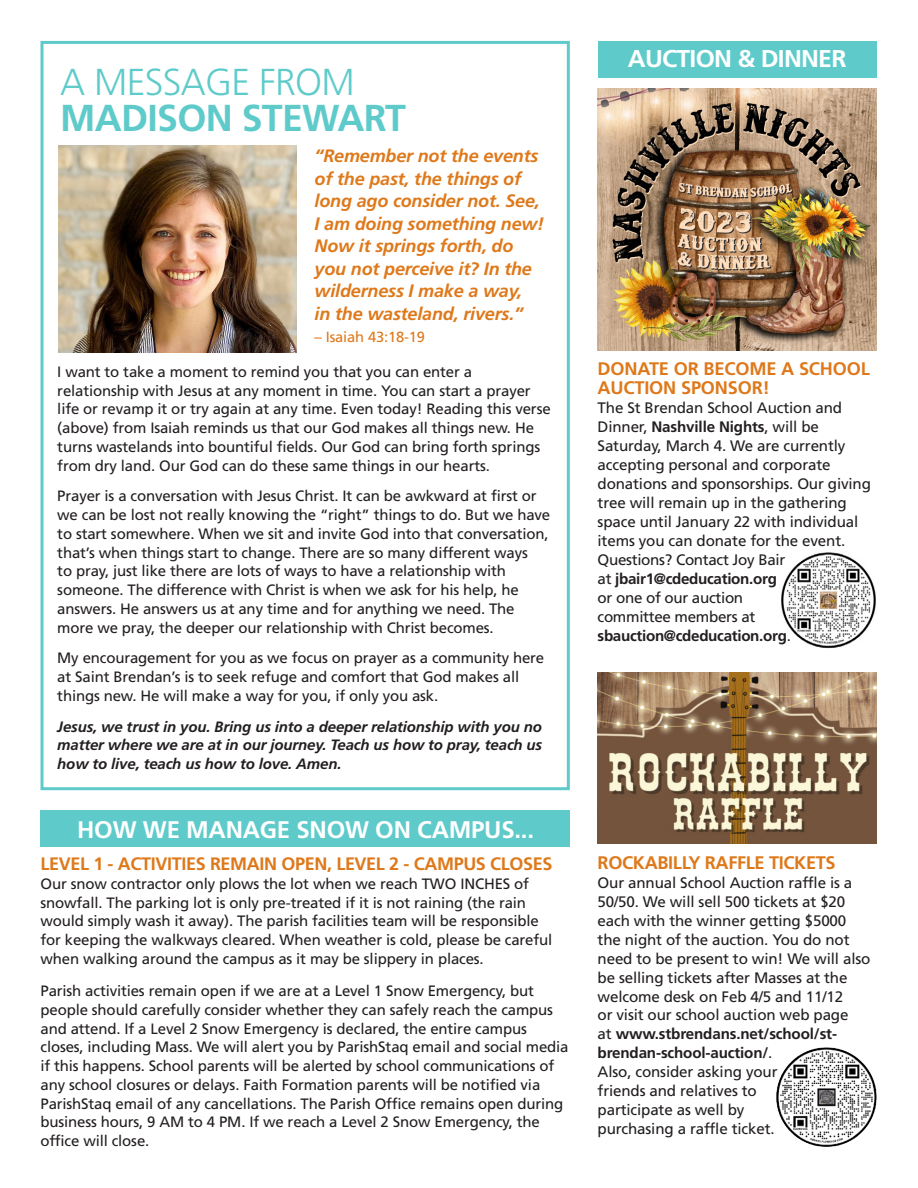
<style>
.page{position:relative;width:918px;height:1188px;background:#fff}
.page>*{position:absolute;margin:0;border:0;box-sizing:border-box;transform-origin:0 0}
.t1{font:700 37.5px "Frutiger LT Std";letter-spacing:-.02em;color:#5ecbca}
.t2{font:300 37.5px "Frutiger LT Std";letter-spacing:-.02em;color:#5ecbca}
.t3{font:700 24.3px "Frutiger LT Std";letter-spacing:-.03em;color:#fff}
.t4{font:700 24px "Frutiger LT Std";letter-spacing:-.01em;color:#fff}
.t5{font:700 18.15px/19.6px "Frutiger LT Std";letter-spacing:-.01em;color:#de791b}
.t6{font:italic 700 18px/22.5px "Frutiger LT Std";letter-spacing:-.01em;color:#de791b}
.t7{font:700 18px "Frutiger LT Std";letter-spacing:-.02em;color:#de791b}
.t8{font:15.15px/18.9px "Frutiger LT Std";letter-spacing:-.01em;color:#231f20}
.t9{font:700 15.15px "Frutiger LT Std";letter-spacing:-.02em;color:#231f20}
.t10{font:15px/18.8px "Frutiger LT Std";letter-spacing:-.01em;color:#231f20}
.t11{font:italic 700 15px/18.8px "Frutiger LT Std";letter-spacing:-.01em;color:#231f20;text-align:justify}
.t12{font:14.7px "Frutiger LT Std";letter-spacing:-.01em;color:#de791b}
.s1{font-weight:700}
.s2{font-weight:400}
</style>
<div class="page">
<img style="left:776px;top:1047px;width:101px;height:100px">
<img style="left:781px;top:552px;width:95px;height:96px">
<img style="left:59px;top:146px;width:237px;height:207px">
<img style="left:598px;top:88px;width:279px;height:262px">
<div style="left:598px;top:41px;width:279px;height:37px;background:#5ecbca"></div>
<img style="left:598px;top:673px;width:279px;height:171px">
<div style="left:40px;top:41px;width:530px;height:749px;border:3px solid #5ecbca"></div>
<div style="left:40px;top:811px;width:530px;height:36px;background:#5ecbca"></div>
<p class="t2" style="left:60px;top:61px;width:296px">A MESSAGE FROM</p>
<p class="t1" style="left:60px;top:96px;width:347px">MADISON STEWART</p>
<p class="t6" style="left:315px;top:145px;width:231px">“Remember not the events of the past, the things of long ago consider not. See,<br>I am doing something new!<br>Now it springs forth, do you not perceive it? In the wilderness I make a way,</p>
<p class="t6" style="left:315px;top:302px;width:210px">in the wasteland, rivers.”</p>
<p class="t12" style="left:315px;top:328px;width:112px">– Isaiah 43:18-19</p>
<p class="t10" style="left:57px;top:362px;width:495px">I want to take a moment to remind you that you can enter a relationship with Jesus at any moment in time. You can start a prayer life or revamp it or try again at any time. Even today! Reading this verse (above) from Isaiah reminds us that our God makes all things new. He turns wastelands into bountiful fields. Our God can bring forth springs from dry land. Our God can do these same things in our hearts.</p>
<p class="t10" style="left:57px;top:487px;width:494px">Prayer is a conversation with Jesus Christ. It can be awkward at first or we can be lost not really knowing the “right” things to do. But we have to start somewhere. When we sit and invite God into that conversation, that’s when things start to change. There are so many different ways<br>to pray, just like there are lots of ways to have a relationship with someone. The difference with Christ is when we ask for his help, he answers. He answers us at any time and for anything we need. The more we pray, the deeper our relationship with Christ becomes.</p>
<p class="t10" style="left:57px;top:649px;width:489px">My encouragement for you as we focus on prayer as a community here at Saint Brendan’s is to seek refuge and comfort that God makes all things new. He will make a way for you, if only you ask.</p>
<p class="t11" style="left:57px;top:717px;width:486px">Jesus, we trust in you. Bring us into a deeper relationship with you no matter where we are at in our journey. Teach us how to pray, teach us how to live, teach us how to love. Amen.</p>
<p class="t4" style="left:77px;top:815px;width:458px">HOW WE MANAGE SNOW ON CAMPUS...</p>
<p class="t7" style="left:40px;top:853px;width:514px">LEVEL 1 - ACTIVITIES REMAIN OPEN, LEVEL 2 - CAMPUS CLOSES</p>
<p class="t10" style="left:40px;top:874px;width:513px">Our snow contractor only plows the lot when we reach TWO INCHES of snowfall. The parking lot is only pre-treated if it is not raining (the rain would simply wash it away). The parish facilities team will be responsible for keeping the walkways cleared. When weather is cold, please be careful when walking around the campus as it may be slippery in places.</p>
<p class="t10" style="left:40px;top:982px;width:530px">Parish activities remain open if we are at a Level 1 Snow Emergency, but people should carefully consider whether they can safely reach the campus and attend. If a Level 2 Snow Emergency is declared, the entire campus closes, including Mass. We will alert you by ParishStaq email and social media if this happens. School parents will be alerted by school communications of any school closures or delays. Faith Formation parents will be notified via ParishStaq email of any cancellations. The Parish Office remains open during business hours, 9 AM to 4 PM. If we reach a Level 2 Snow Emergency, the office will close.</p>
<p class="t3" style="left:628px;top:45px;width:220px">AUCTION &amp; DINNER</p>
<p class="t5" style="left:598px;top:359px;width:274px">DONATE OR BECOME A SCHOOL<br>AUCTION SPONSOR!</p>
<p class="t8" style="left:598px;top:399px;width:275px">The St Brendan School Auction and Dinner, <span class="s1">Nashville Nights</span>, will be Saturday, March 4. We are currently accepting personal and corporate donations and sponsorships. Our giving tree will remain up in the gathering space until January 22 with individual items you can donate for the event.<br>Questions? Contact Joy Bair</p>
<p class="t9" style="left:598px;top:570px;width:181px"><span class="s2">at</span> jbair1@cdeducation.org</p>
<p class="t8" style="left:598px;top:588px;width:147px">or one of our auction</p>
<p class="t8" style="left:598px;top:607px;width:159px">committee members at</p>
<p class="t9" style="left:598px;top:627px;width:195px">sbauction@cdeducation.org<span class="s2">.</span></p>
<p class="t5" style="left:598px;top:853px;width:240px">ROCKABILLY RAFFLE TICKETS</p>
<p class="t8" style="left:598px;top:873px;width:274px">Our annual School Auction raffle is a 50/50. We will sell 500 tickets at $20 each with the winner getting $5000 the night of the auction. You do not need to be present to win! We will also be selling tickets after Masses at the welcome desk on Feb 4/5 and 11/12<br>or visit our school auction web page<br>at <span class="s1">www.stbrendans.net/school/st&shy;brendan-school-auction/</span>.</p>
<p class="t8" style="left:598px;top:1063px;width:181px">Also, consider asking your</p>
<p class="t8" style="left:598px;top:1082px;width:161px">friends and relatives to</p>
<p class="t8" style="left:598px;top:1101px;width:148px">participate as well by</p>
<p class="t8" style="left:598px;top:1120px;width:179px">purchasing a raffle ticket.</p>
</div>
